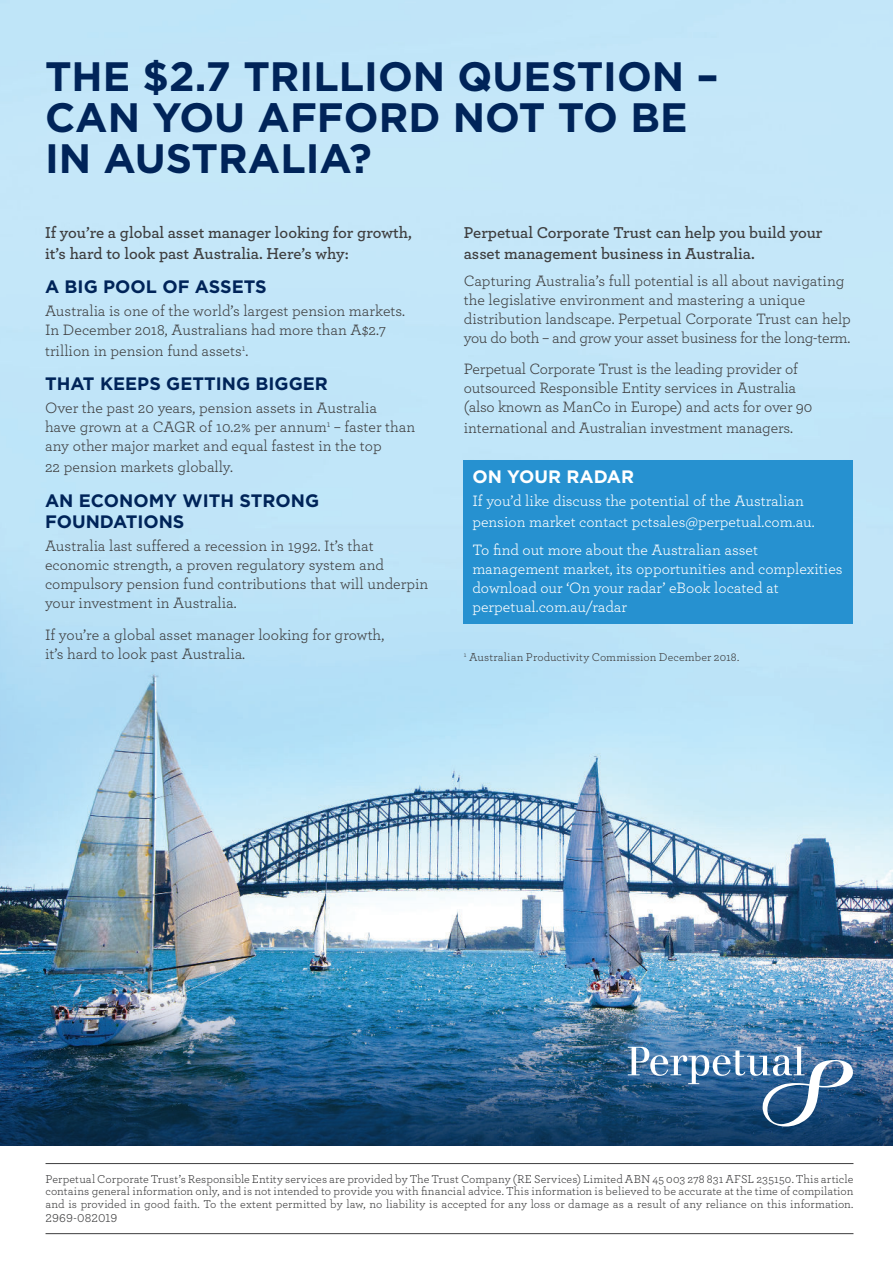
<style>
.page{position:relative;width:893px;height:1263px;background:#fff}
.page>*{position:absolute;margin:0;border:0;box-sizing:border-box;transform-origin:0 0}
.t1{font:700 41.1px/41.1px "Gotham";color:#002459}
.t2{font:700 18px/21.6px "Gotham";color:#002459}
.t3{font:700 18px "Gotham";color:#fff}
.t4{font:600 16.5px/21px "Archer";color:#3e3e3f}
.t5{font:15.75px/18.9px "Archer";letter-spacing:-.01em;color:#3e3e3f}
.t6{font:15.75px/18.9px "Archer";color:#fff}
.t7{font:12px/12.6px "Archer";letter-spacing:.005em;color:#3e3e3f;text-align:justify}
.t8{font:12px "Archer Book LF";letter-spacing:.005em;color:#3e3e3f}
.t9{font:11.85px "Archer";letter-spacing:.01em;color:#3e3e3f}
</style>
<div class="page">
<img style="left:0;top:0;width:893px;height:994px">
<img style="left:0;top:994px;width:893px;height:151px">
<svg style="left:628px;top:1047px;width:225px;height:79px;background:#46719a"></svg>
<hr style="left:46px;top:1163px;width:807px;height:1px;background:#3e3e3f">
<hr style="left:46px;top:1233px;width:807px;height:1px;background:#3e3e3f">
<div style="left:464px;top:460px;width:389px;height:164px;background:#2691d0"></div>
<h1 class="t1" style="left:45px;top:58px;width:675px">THE $2.7 TRILLION QUESTION –<br>CAN YOU AFFORD NOT TO BE<br>IN AUSTRALIA?</h1>
<p class="t4" style="left:45px;top:222px;width:368px">If you’re a global asset manager looking for growth, it’s hard to look past Australia. Here’s why:</p>
<p class="t2" style="left:45px;top:277px;width:223px">A BIG POOL OF ASSETS</p>
<p class="t5" style="left:45px;top:302px;width:362px">Australia is one of the world’s largest pension markets.<br>In December 2018, Australians had more than A$2.7</p>
<p class="t5" style="left:45px;top:342px;width:205px">trillion in pension fund assets<sup>1</sup>.</p>
<p class="t2" style="left:45px;top:374px;width:284px">THAT KEEPS GETTING BIGGER</p>
<p class="t5" style="left:45px;top:399px;width:372px">Over the past 20 years, pension assets in Australia<br>have grown at a CAGR of 10.2% per annum<sup>1</sup> – faster than any other major market and equal fastest in the top</p>
<p class="t5" style="left:45px;top:458px;width:189px">22 pension markets globally.</p>
<p class="t2" style="left:45px;top:490px;width:276px">AN ECONOMY WITH STRONG<br>FOUNDATIONS</p>
<p class="t5" style="left:45px;top:537px;width:385px">Australia last suffered a recession in 1992. It’s that economic strength, a proven regulatory system and compulsory pension fund contributions that will underpin your investment in Australia.</p>
<p class="t5" style="left:45px;top:626px;width:341px">If you’re a global asset manager looking for growth, it’s hard to look past Australia.</p>
<p class="t4" style="left:464px;top:222px;width:360px">Perpetual Corporate Trust can help you build your asset management business in Australia.</p>
<p class="t5" style="left:464px;top:272px;width:388px">Capturing Australia’s full potential is all about navigating the legislative environment and mastering a unique distribution landscape. Perpetual Corporate Trust can help you do both – and grow your asset business for the long-term.</p>
<p class="t5" style="left:464px;top:360px;width:350px">Perpetual Corporate Trust is the leading provider of outsourced Responsible Entity services in Australia (also known as ManCo in Europe) and acts for over 90</p>
<p class="t5" style="left:464px;top:419px;width:331px">international and Australian investment managers.</p>
<p class="t3" style="left:472px;top:469px;width:163px">ON YOUR RADAR</p>
<p class="t6" style="left:472px;top:491px;width:344px;line-height:21px">If you’d like discuss the potential of the Australian pension market contact pctsales@perpetual.com.au.</p>
<p class="t6" style="left:472px;top:541px;width:372px">To find out more about the Australian asset management market, its opportunities and complexities download our ‘On your radar’ eBook located at perpetual.com.au/radar</p>
<p class="t9" style="left:464px;top:651px;width:277px"><sup>1</sup> Australian Productivity Commission December 2018.</p>
<p class="t7" style="left:46px;top:1173px;width:809px">Perpetual Corporate Trust’s Responsible Entity services are provided by The Trust Company (RE Services) Limited ABN 45 003 278 831 AFSL 235150. This article contains general information only, and is not intended to provide you with financial advice. This information is believed to be accurate at the time of compilation and is provided in good faith. To the extent permitted by law, no liability is accepted for any loss or damage as a result of any reliance on this information.</p>
<p class="t8" style="left:46px;top:1213px;width:73px">2969-082019</p>
</div>
